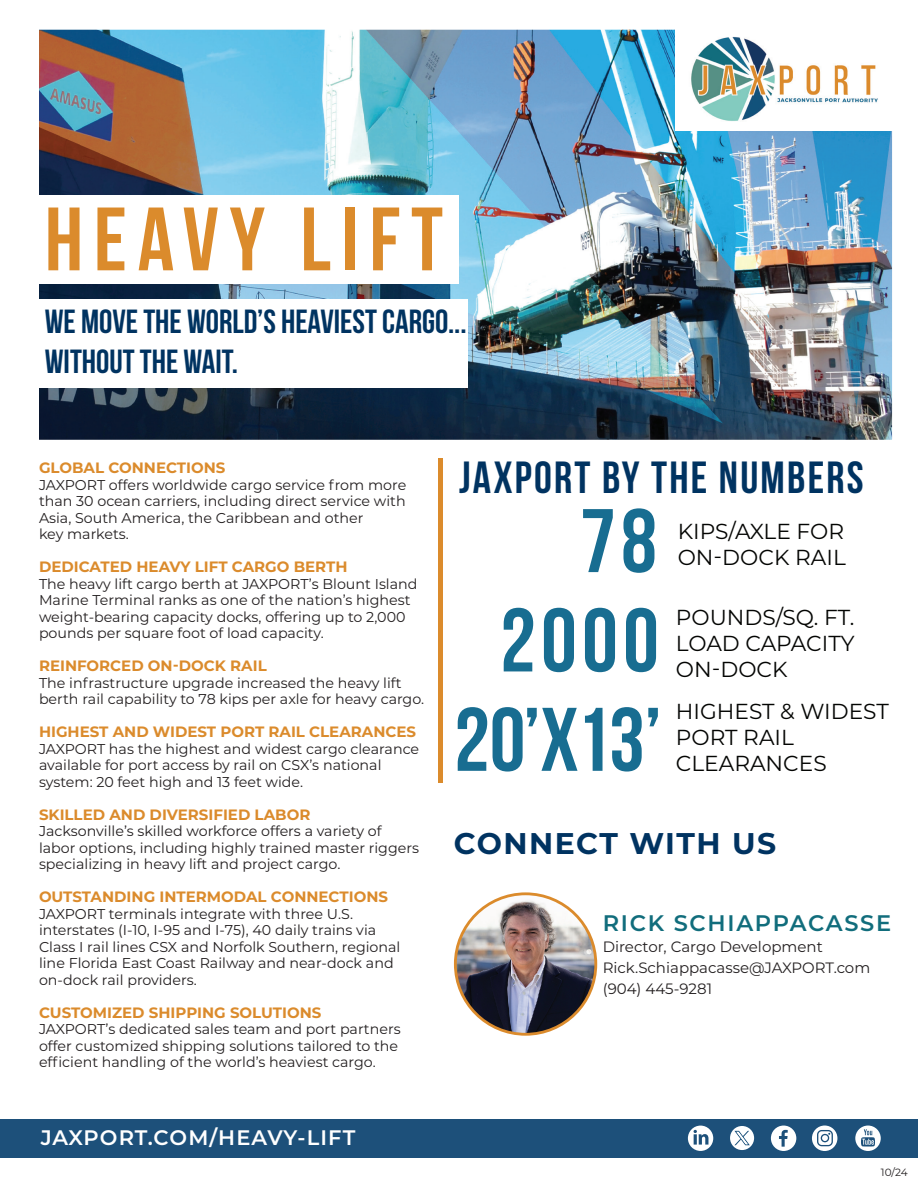
<style>
.page{position:relative;width:918px;height:1188px;background:#fff}
.page>*{position:absolute;margin:0;border:0;box-sizing:border-box;transform-origin:0 0}
.t1{font:700 90px "Bebas Neue";letter-spacing:.06em;color:#186d91}
.t2{font:700 89.7px "Bebas Neue";letter-spacing:.12em;color:#db8b2c}
.t3{font:700 45px "Bebas Neue";letter-spacing:.05em;color:#003361}
.t4{font:700 33.45px/40.2px "Bebas Neue";color:#003361}
.t5{font:700 29.85px "Montserrat";letter-spacing:.05em;color:#003361}
.t6{font:600 22.5px "Montserrat";letter-spacing:.075em;color:#116d7c}
.t7{font:21.75px/26.1px "Montserrat";color:#040503}
.t8{font:600 21px "Montserrat";letter-spacing:.05em;color:#fff}
.t9{font:700 15px "Montserrat";color:#db8b2c}
.t10{font:15px/21px "Montserrat";color:#231f20}
.t11{font:14.25px/16.5px "Montserrat";color:#231f20}
.t12{font:10.5px "Montserrat";color:#231f20}
</style>
<div class="page">
<img style="left:39px;top:30px;width:853px;height:410px">
<div style="left:675px;top:21px;width:243px;height:110px;background:#fff"></div>
<div style="left:0;top:195px;width:459px;height:89px;background:#fff"></div>
<div style="left:0;top:300px;width:468px;height:88px;background:#fff"></div>
<img style="left:691px;top:37px;width:187px;height:84px">
<hr style="left:439px;top:459px;width:4px;height:324px;background:#db8b2c">
<div style="left:0;top:1120px;width:918px;height:38px;background:#1d507a"></div>
<div style="left:688px;top:1126px;width:25px;height:25px;background:#fff;border-radius:50%"></div>
<svg style="left:694px;top:1130px;width:14px;height:15px"></svg>
<div style="left:771px;top:1126px;width:25px;height:25px;background:#fff;border-radius:50%"></div>
<svg style="left:779px;top:1130px;width:9px;height:17px"></svg>
<div style="left:812px;top:1126px;width:25px;height:25px;background:#fff;border-radius:50%"></div>
<div style="left:817px;top:1130px;width:16px;height:16px;border:1px solid #1d507a;border-radius:4px"></div>
<div style="left:821px;top:1134px;width:8px;height:8px;border:1px solid #1d507a;border-radius:50%"></div>
<div style="left:855px;top:1126px;width:26px;height:25px;background:#fff;border-radius:50%"></div>
<svg style="left:861px;top:1129px;width:14px;height:18px"></svg>
<img style="left:455px;top:894px;width:141px;height:140px;border-radius:70px">
<div style="left:454px;top:892px;width:143px;height:144px;border:3px solid #db8b2c;border-radius:50%"></div>
<div style="left:730px;top:1126px;width:24px;height:24px;background:#fff;border-radius:50%"></div>
<svg style="left:734px;top:1131px;width:16px;height:14px"></svg>
<h2 class="t2" style="left:45px;top:190px;width:400px">HEAVY LIFT</h2>
<h3 class="t4" style="left:45px;top:301px;width:423px">WE MOVE THE WORLD’S HEAVIEST CARGO...<br>WITHOUT THE WAIT.</h3>
<p class="t9" style="left:39px;top:457px;width:188px">GLOBAL CONNECTIONS</p>
<p class="t11" style="left:39px;top:476px;width:369px">JAXPORT offers worldwide cargo service from more than 30 ocean carriers, including direct service with Asia, South America, the Caribbean and other<br>key markets.</p>
<p class="t9" style="left:39px;top:556px;width:310px">DEDICATED HEAVY LIFT CARGO BERTH</p>
<p class="t11" style="left:39px;top:575px;width:380px">The heavy lift cargo berth at JAXPORT’s Blount Island Marine Terminal ranks as one of the nation’s highest weight-bearing capacity docks, offering up to 2,000 pounds per square foot of load capacity.</p>
<p class="t9" style="left:39px;top:655px;width:229px">REINFORCED ON-DOCK RAIL</p>
<p class="t11" style="left:39px;top:674px;width:387px">The infrastructure upgrade increased the heavy lift berth rail capability to 78 kips per axle for heavy cargo.</p>
<p class="t9" style="left:39px;top:721px;width:379px">HIGHEST AND WIDEST PORT RAIL CLEARANCES</p>
<p class="t11" style="left:39px;top:740px;width:382px">JAXPORT has the highest and widest cargo clearance available for port access by rail on CSX’s national system: 20 feet high and 13 feet wide.</p>
<p class="t9" style="left:39px;top:804px;width:273px">SKILLED AND DIVERSIFIED LABOR</p>
<p class="t11" style="left:39px;top:823px;width:382px">Jacksonville’s skilled workforce offers a variety of labor options, including highly trained master riggers specializing in heavy lift and project cargo.</p>
<p class="t9" style="left:39px;top:886px;width:351px">OUTSTANDING INTERMODAL CONNECTIONS</p>
<p class="t11" style="left:39px;top:905px;width:363px">JAXPORT terminals integrate with three U.S. interstates (I-10, I-95 and I-75), 40 daily trains via Class I rail lines CSX and Norfolk Southern, regional line Florida East Coast Railway and near-dock and on-dock rail providers.</p>
<p class="t9" style="left:39px;top:1002px;width:284px">CUSTOMIZED SHIPPING SOLUTIONS</p>
<p class="t11" style="left:39px;top:1021px;width:363px">JAXPORT’s dedicated sales team and port partners offer customized shipping solutions tailored to the efficient handling of the world’s heaviest cargo.</p>
<h3 class="t8" style="left:41px;top:1123px;width:316px">JAXPORT.COM/HEAVY-LIFT</h3>
<h3 class="t3" style="left:459px;top:452px;width:406px">JAXPORT BY THE NUMBERS</h3>
<h1 class="t1" style="left:580px;top:492px;width:78px">78</h1>
<h1 class="t1" style="left:500px;top:591px;width:160px">2000</h1>
<h1 class="t1" style="left:454px;top:690px;width:209px">20’X13’</h1>
<h3 class="t7" style="left:678px;top:517px;width:170px">KIPS/AXLE FOR<br>ON-DOCK RAIL</h3>
<h3 class="t7" style="left:676px;top:603px;width:180px;text-align:justify">POUNDS/SQ. FT.<br>LOAD CAPACITY ON-DOCK</h3>
<h3 class="t7" style="left:676px;top:698px;width:215px">HIGHEST &amp; WIDEST<br>PORT RAIL<br>CLEARANCES</h3>
<h3 class="t5" style="left:454px;top:822px;width:324px">CONNECT WITH US</h3>
<h3 class="t6" style="left:603px;top:907px;width:290px">RICK SCHIAPPACASSE</h3>
<p class="t10" style="left:603px;top:936px;width:269px">Director, Cargo Development<br>Rick.Schiappacasse@JAXPORT.com (904) 445-9281</p>
<p class="t12" style="left:881px;top:1165px;width:28px">10/24</p>
</div>
